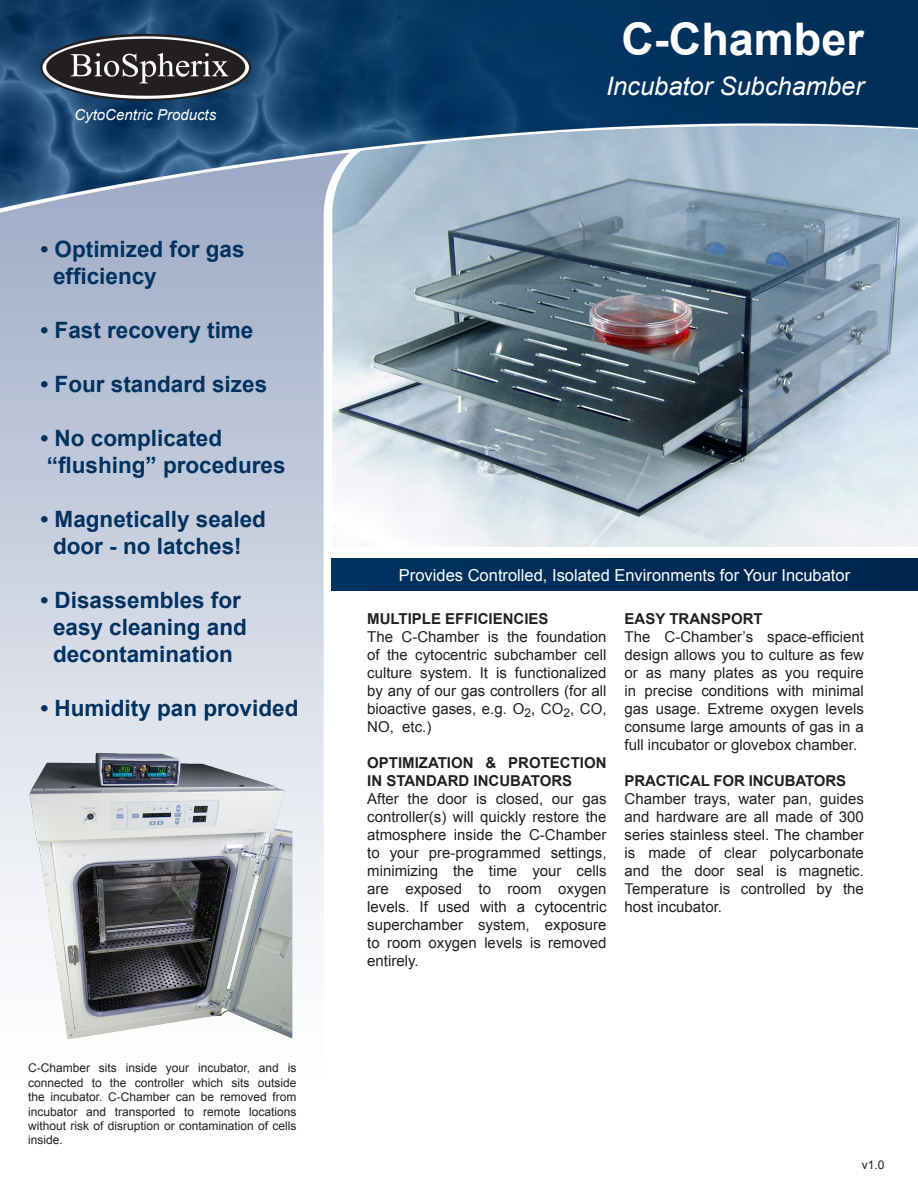
<style>
.page{position:relative;width:918px;height:1188px;background:#fff}
.page>*{position:absolute;margin:0;border:0;box-sizing:border-box;transform-origin:0 0}
.Product_Name{font:700 45px "Arial";color:#fff}
.Subtitle{font:italic 25.5px "Arial";color:#fff}
.Bullets{font:700 22.5px "Arial";color:#013360}
.Mini_Headings{font:16.5px "Arial";color:#fff}
.t1{font:15px/18px "Arial";color:#231f20;text-align:justify}
.t2{font:700 15px/18px "Arial";color:#231f20}
.t3{font:italic 15px "Arial";color:#fff}
.Captions{font:12px/14.4px "Arial";color:#231f20;text-align:justify}
</style>
<div class="page">
<img style="left:0;top:0;width:918px;height:1038px">
<div style="left:331px;top:558px;width:587px;height:32px;background:#002d57"></div>
<img style="left:22px;top:745px;width:270px;height:294px">
<img style="left:321px;top:124px;width:597px;height:422px">
<p class="t3" style="left:74px;top:105px;width:143px">CytoCentric Products</p>
<p class="Bullets" style="left:40px;top:234px;width:206px">• Optimized for gas</p>
<p class="Bullets" style="left:53px;top:261px;width:105px">efficiency</p>
<p class="Bullets" style="left:40px;top:315px;width:214px">• Fast recovery time</p>
<p class="Bullets" style="left:40px;top:369px;width:228px">• Four standard sizes</p>
<p class="Bullets" style="left:40px;top:423px;width:183px">• No complicated</p>
<p class="Bullets" style="left:47px;top:450px;width:240px">“flushing” procedures</p>
<p class="Bullets" style="left:40px;top:504px;width:227px">• Magnetically sealed</p>
<p class="Bullets" style="left:53px;top:531px;width:190px">door - no latches!</p>
<p class="Bullets" style="left:40px;top:585px;width:202px">• Disassembles for</p>
<p class="Bullets" style="left:53px;top:612px;width:195px">easy cleaning and</p>
<p class="Bullets" style="left:53px;top:639px;width:182px">decontamination</p>
<p class="Bullets" style="left:40px;top:693px;width:259px">• Humidity pan provided</p>
<p class="Captions" style="left:28px;top:1061px;width:270px">C-Chamber sits inside your incubator, and is connected to the controller which sits outside the incubator. C-Chamber can be removed from incubator and transported to remote locations without risk of disruption or contamination of cells inside.</p>
<p class="Product_Name" style="left:621px;top:10px;width:244px">C-Chamber</p>
<p class="Subtitle" style="left:606px;top:70px;width:259px">Incubator Subchamber</p>
<p class="Mini_Headings" style="left:399px;top:564px;width:453px">Provides Controlled, Isolated Environments for Your Incubator</p>
<p class="t2" style="left:367px;top:610px;width:183px">MULTIPLE EFFICIENCIES</p>
<p class="t1" style="left:367px;top:628px;width:241px">The C-Chamber is the foundation of the cytocentric subchamber cell culture system. It is functionalized by any of our gas controllers (for all bioactive gases, e.g. O<sub>2</sub>, CO<sub>2</sub>, CO, NO, etc.)</p>
<p class="t2" style="left:367px;top:754px;width:241px">OPTIMIZATION &amp; PROTECTION<br>IN STANDARD INCUBATORS</p>
<p class="t1" style="left:367px;top:790px;width:241px">After the door is closed, our gas controller(s) will quickly restore the atmosphere inside the C-Chamber to your pre-programmed settings, minimizing the time your cells are exposed to room oxygen levels. If used with a cytocentric superchamber system, exposure to room oxygen levels is removed entirely.</p>
<p class="t2" style="left:625px;top:610px;width:140px">EASY TRANSPORT</p>
<p class="t1" style="left:625px;top:628px;width:241px">The C-Chamber’s space-efficient design allows you to culture as few or as many plates as you require in precise conditions with minimal gas usage. Extreme oxygen levels consume large amounts of gas in a full incubator or glovebox chamber.</p>
<p class="t2" style="left:625px;top:772px;width:223px">PRACTICAL FOR INCUBATORS</p>
<p class="t1" style="left:625px;top:790px;width:241px">Chamber trays, water pan, guides and hardware are all made of 300 series stainless steel. The chamber is made of clear polycarbonate and the door seal is magnetic.<br>Temperature is controlled by the host incubator.</p>
<p class="Captions" style="left:862px;top:1157px;width:24px">v1.0</p>
</div>
